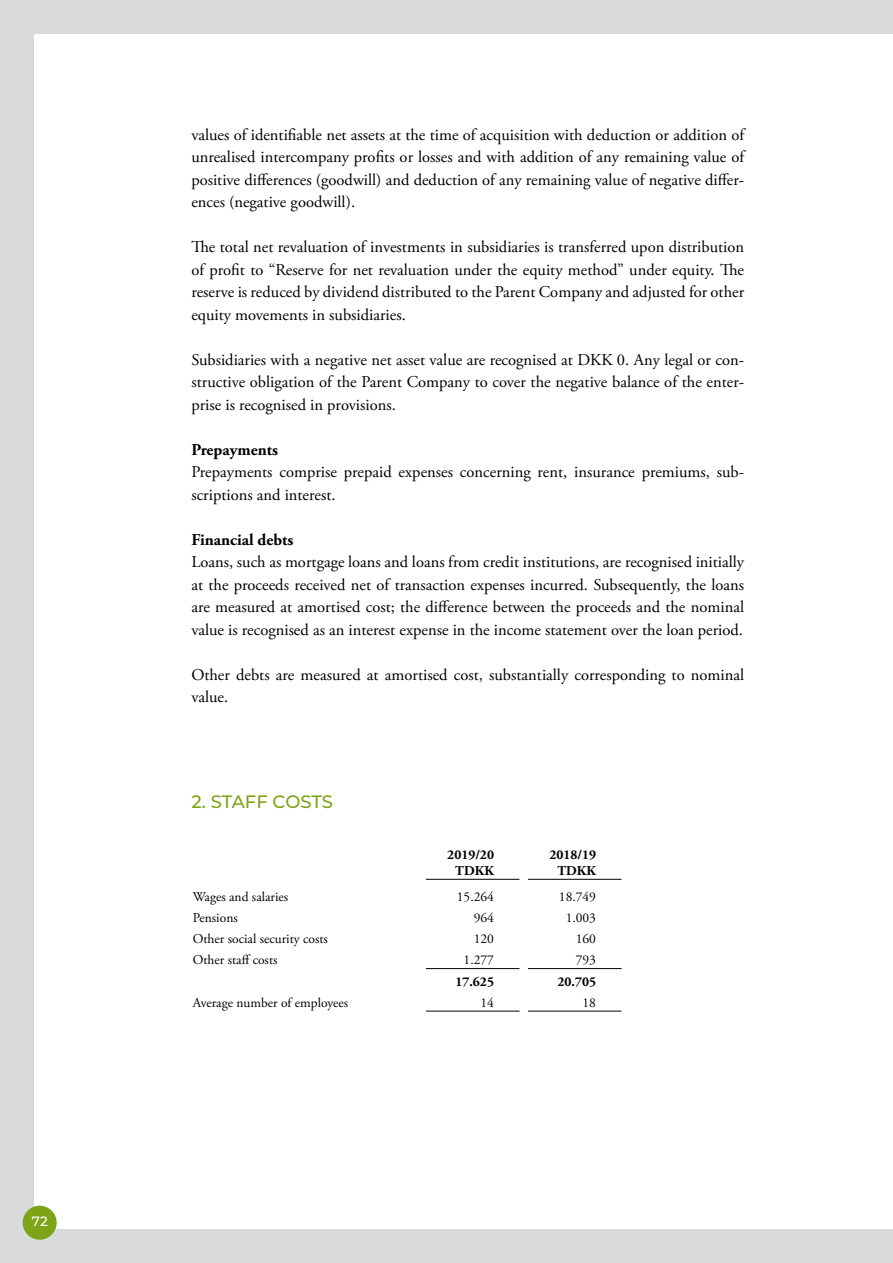
<style>
.page{position:relative;width:893px;height:1263px;background:#d9dada}
.page>*{position:absolute;margin:0;border:0;box-sizing:border-box;transform-origin:0 0}
.t1{font:500 18px "Montserrat";letter-spacing:-.01em;color:#7da417}
.t2{font:16.5px/22.5px "Adobe Garamond Pro";color:#000;text-align:justify}
.t3{font:700 16.5px "Adobe Garamond Pro";color:#000}
.t4{font:13.5px "Adobe Garamond Pro";color:#000}
.t5{font:700 13.5px/16.5px "Adobe Garamond Pro";color:#000;text-align:center}
.t6{font:500 13.5px "Montserrat";color:#fff}
</style>
<div class="page">
<div style="left:34px;top:34px;width:859px;height:1195px;background:#fff"></div>
<div style="left:23px;top:1206px;width:34px;height:34px;background:#7da417;border-radius:50%"></div>
<svg style="left:426px;top:878px;width:196px;height:133px"></svg>
<hr style="left:426px;top:879px;width:93px;height:1px;background:#000">
<hr style="left:528px;top:879px;width:94px;height:1px;background:#000">
<hr style="left:426px;top:968px;width:93px;height:1px;background:#000">
<hr style="left:426px;top:1011px;width:93px;height:1px;background:#000">
<hr style="left:528px;top:968px;width:94px;height:1px;background:#000">
<hr style="left:528px;top:1011px;width:94px;height:1px;background:#000">
<p class="t6" style="left:32px;top:1212px;width:17px">72</p>
<p class="t2" style="left:191px;top:124px;width:554px">values of identifiable net assets at the time of acquisition with deduction or addition of unrealised intercompany profits or losses and with addition of any remaining value of positive differences (goodwill) and deduction of any remaining value of negative differ&shy;ences (negative goodwill).</p>
<p class="t2" style="left:191px;top:236px;width:554px">The total net revaluation of investments in subsidiaries is transferred upon distribution of profit to “Reserve for net revaluation under the equity method” under equity. The reserve is reduced by dividend distributed to the Parent Company and adjusted for other equity movements in subsidiaries.</p>
<p class="t2" style="left:191px;top:349px;width:554px">Subsidiaries with a negative net asset value are recognised at DKK 0. Any legal or con&shy;structive obligation of the Parent Company to cover the negative balance of the enter&shy;prise is recognised in provisions.</p>
<p class="t3" style="left:191px;top:440px;width:88px">Prepayments</p>
<p class="t2" style="left:191px;top:461px;width:554px">Prepayments comprise prepaid expenses concerning rent, insurance premiums, sub&shy;scriptions and interest.</p>
<p class="t3" style="left:191px;top:530px;width:104px">Financial debts</p>
<p class="t2" style="left:191px;top:551px;width:554px">Loans, such as mortgage loans and loans from credit institutions, are recognised initially at the proceeds received net of transaction expenses incurred. Subsequently, the loans are measured at amortised cost; the difference between the proceeds and the nominal value is recognised as an interest expense in the income statement over the loan period.</p>
<p class="t2" style="left:191px;top:664px;width:554px">Other debts are measured at amortised cost, substantially corresponding to nominal value.</p>
<p class="t1" style="left:191px;top:789px;width:143px">2. STAFF COSTS</p>
<p class="t5" style="left:447px;top:846px;width:48px">2019/20<br>TDKK</p>
<p class="t5" style="left:549px;top:846px;width:48px">2018/19<br>TDKK</p>
<p class="t4" style="left:193px;top:888px;width:97px">Wages and salaries</p>
<p class="t4" style="left:457px;top:888px;width:39px">15.264</p>
<p class="t4" style="left:559px;top:888px;width:39px">18.749</p>
<p class="t4" style="left:193px;top:909px;width:46px">Pensions</p>
<p class="t4" style="left:474px;top:909px;width:22px">964</p>
<p class="t4" style="left:566px;top:909px;width:32px">1.003</p>
<p class="t4" style="left:193px;top:931px;width:137px">Other social security costs</p>
<p class="t4" style="left:474px;top:931px;width:22px">120</p>
<p class="t4" style="left:576px;top:931px;width:22px">160</p>
<p class="t4" style="left:193px;top:952px;width:86px">Other staff costs</p>
<p class="t4" style="left:464px;top:952px;width:32px">1.277</p>
<p class="t4" style="left:576px;top:952px;width:22px">793</p>
<p class="t5" style="left:455px;top:973px;width:40px">17.625</p>
<p class="t5" style="left:557px;top:973px;width:40px">20.705</p>
<p class="t4" style="left:193px;top:994px;width:157px">Average number of employees</p>
<p class="t4" style="left:480px;top:994px;width:15px">14</p>
<p class="t4" style="left:583px;top:994px;width:15px">18</p>
</div>
